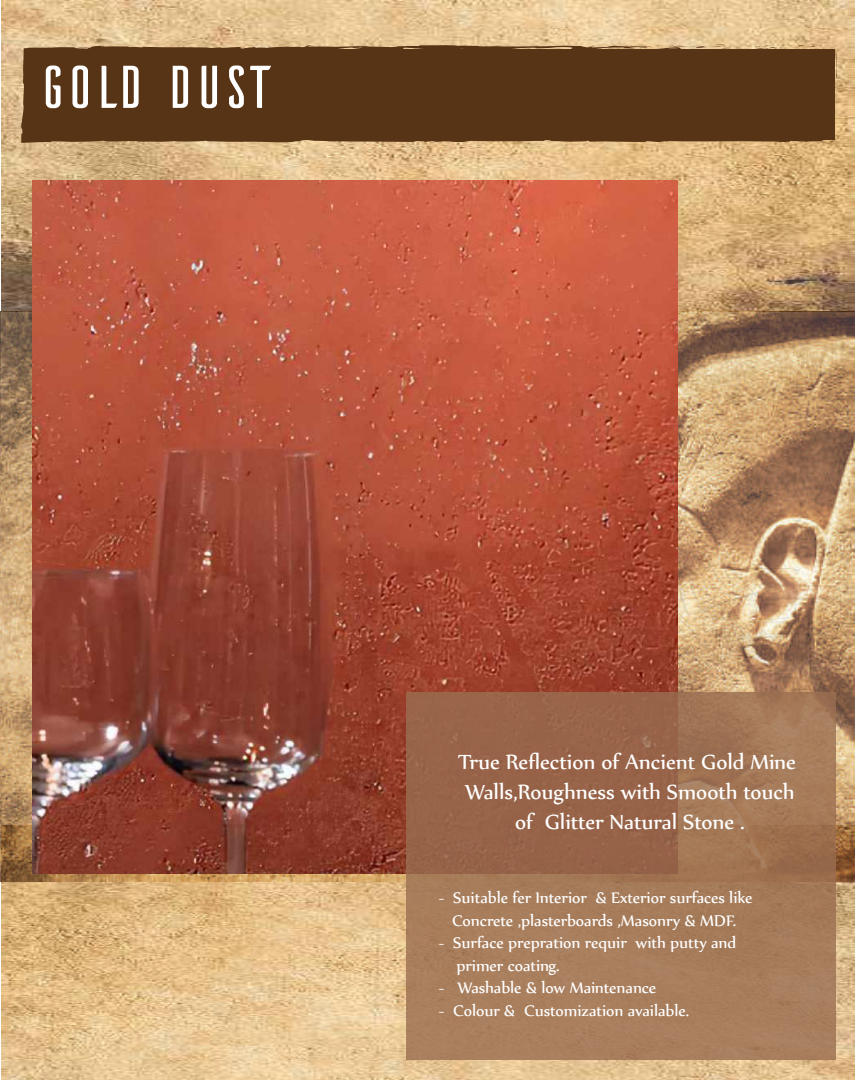
<style>
.page{position:relative;width:855px;height:1080px;background:#fff}
.page>*{position:absolute;margin:0;border:0;box-sizing:border-box;transform-origin:0 0}
.t1{font:61.62px "Ailerons";letter-spacing:-.06em;color:#fff;scale:1.12 1}
.t2{font:25px/30px "Nyala";color:#fff;text-align:center}
.t3{font:18.75px/22.5px "Nyala";color:#fff;text-align:center}
</style>
<div class="page">
<img style="left:0;top:0;width:855px;height:881px">
<img style="left:2px;top:826px;width:853px;height:254px">
<svg style="left:835px;top:49px;width:2px;height:30px"></svg>
<div style="left:21px;top:45px;width:807px;height:99px;background:#583417"></div>
<svg style="left:72px;top:49px;width:14px;height:3px"></svg>
<svg style="left:210px;top:135px;width:6px;height:2px"></svg>
<svg style="left:581px;top:44px;width:196px;height:6px"></svg>
<svg style="left:494px;top:46px;width:44px;height:6px"></svg>
<svg style="left:306px;top:52px;width:16px;height:1px"></svg>
<svg style="left:830px;top:135px;width:9px;height:7px"></svg>
<img style="left:677px;top:446px;width:178px;height:364px">
<img style="left:32px;top:180px;width:645px;height:693px">
<svg style="left:406px;top:692px;width:430px;height:368px;fill:#a47a59"></svg>
<h1 class="t1" style="left:38px;top:47px;width:216px">GOLD DUST</h1>
<h2 class="t2" style="left:458px;top:747px;width:339px">True Reflection of Ancient Gold Mine<br>Walls,Roughness with Smooth touch of Glitter Natural Stone .</h2>
<p class="t3" style="left:439px;top:886px;width:315px">- Suitable fer Interior &amp; Exterior surfaces like<br>Concrete ,plasterboards ,Masonry &amp; MDF.</p>
<p class="t3" style="left:456px;top:931px;width:281px;text-align:left;text-indent:-18px">- Surface prepration requir with putty and primer coating.</p>
<p class="t3" style="left:439px;top:976px;width:219px">- Washable &amp; low Maintenance</p>
<p class="t3" style="left:439px;top:999px;width:252px">- Colour &amp; Customization available.</p>
</div>
